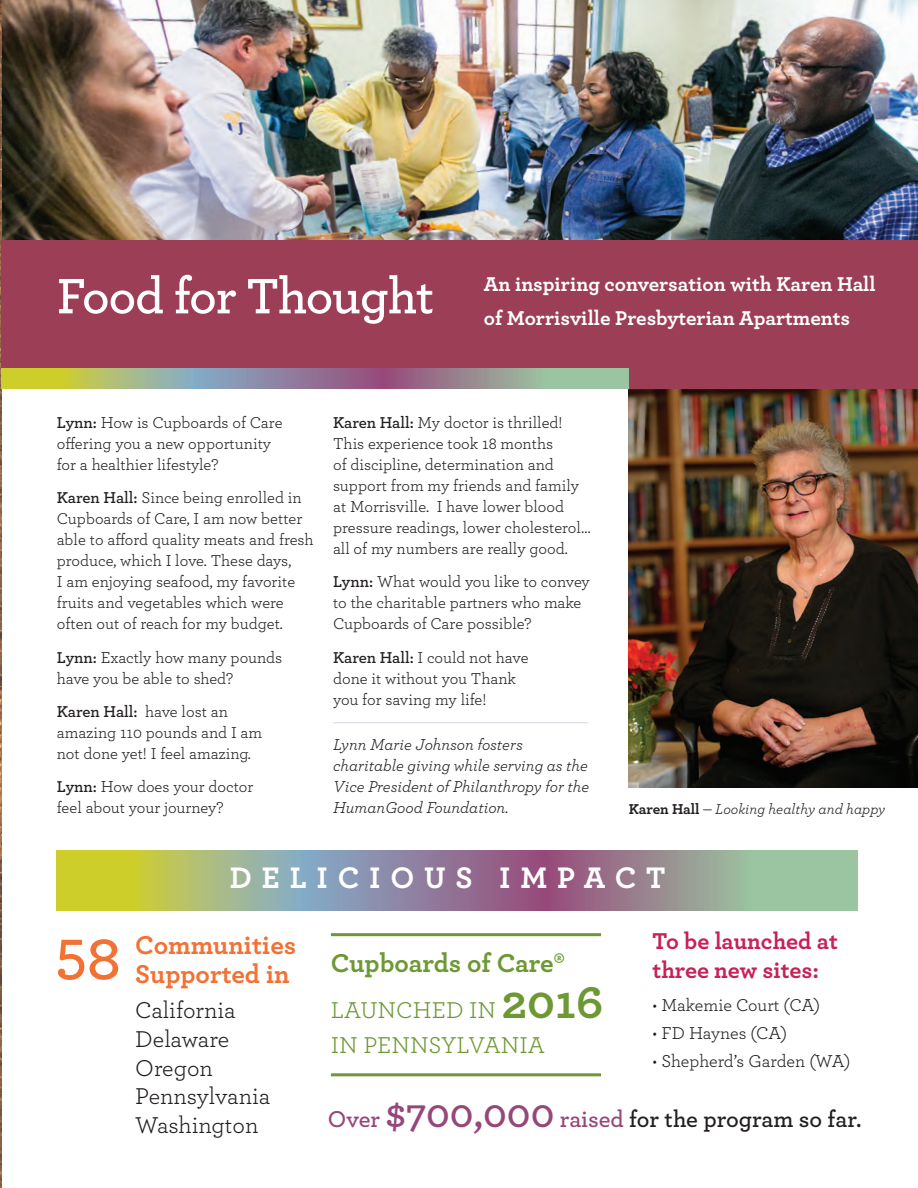
<style>
.page{position:relative;width:918px;height:1188px;background:#fff}
.page>*{position:absolute;margin:0;border:0;box-sizing:border-box;transform-origin:0 0}
.t1{font:60px "Archer Semibold LF";color:#f37133}
.t2{font:600 52.2px "Archer";letter-spacing:-.02em;color:#fff}
.t3{font:700 31.2px "Archer";letter-spacing:.32em;color:#fff}
.t4{font:700 27px/28.8px "Archer";color:#f37133}
.t5{font:700 27px "Archer";letter-spacing:-.005em;color:#6d9834}
.t6{font:24px/28.8px "Archer";color:#231f20}
.t7{font:600 24px "Archer";color:#231f20}
.t8{font:24px/34.8px "Archer";color:#6d9834}
.t9{font:700 24px/28.8px "Archer";color:#c72156}
.t10{font:700 21px/33.2px "Archer";color:#fff}
.t11{font:18px "Archer";letter-spacing:-.01em;color:#231f20}
.t12{font:16.5px/21px "Archer";color:#231f20}
.t13{font:italic 16.5px/21px "Archer";color:#231f20}
.t14{font:italic 15px "Archer";color:#231f20}
.s1{font-weight:600}
.s2{font-weight:700;font-style:normal}
.s3{color:#96477a}
.s4{font-size:42px;color:#96477a}
.s5{font-weight:700;font-size:48px}
</style>
<div class="page">
<img style="left:2px;top:0;width:916px;height:241px">
<img style="left:0;top:0;width:2px;height:1188px">
<hr style="left:333px;top:722px;width:255px;height:1px;background:#dfdce4">
<div style="left:2px;top:241px;width:916px;height:148px;background:#9b3e56"></div>
<img style="left:629px;top:389px;width:289px;height:398px">
<svg style="left:57px;top:850px;width:801px;height:61px;background:#9e9d89"></svg>
<svg style="left:2px;top:368px;width:627px;height:21px;background:#9e9d89"></svg>
<hr style="left:331px;top:933px;width:270px;height:3px;background:#6d9834">
<hr style="left:331px;top:1073px;width:270px;height:3px;background:#6d9834">
<h2 class="t2" style="left:57px;top:257px;width:379px">Food for Thought</h2>
<p class="t10" style="left:484px;top:266px;width:393px">An inspiring conversation with Karen Hall of Morrisville Presbyterian Apartments</p>
<p class="t12" style="left:57px;top:411px;width:227px"><span class="s1">Lynn:</span> How is Cupboards of Care offering you a new opportunity for a healthier lifestyle?</p>
<p class="t12" style="left:57px;top:486px;width:258px"><span class="s1">Karen Hall:</span> Since being enrolled in Cupboards of Care, I am now better able to afford quality meats and fresh produce, which I love. These days,<br>I am enjoying seafood, my favorite fruits and vegetables which were often out of reach for my budget.</p>
<p class="t12" style="left:57px;top:646px;width:227px"><span class="s1">Lynn:</span> Exactly how many pounds have you be able to shed?</p>
<p class="t12" style="left:57px;top:700px;width:207px"><span class="s1">Karen Hall:</span> have lost an amazing 110 pounds and I am not done yet! I feel amazing.</p>
<p class="t12" style="left:57px;top:776px;width:198px"><span class="s1">Lynn:</span> How does your doctor feel about your journey?</p>
<p class="t12" style="left:333px;top:411px;width:259px"><span class="s1">Karen Hall:</span> My doctor is thrilled!<br>This experience took 18 months<br>of discipline, determination and support from my friends and family at Morrisville. I have lower blood pressure readings, lower cholesterol… all of my numbers are really good.</p>
<p class="t12" style="left:333px;top:570px;width:258px"><span class="s1">Lynn:</span> What would you like to convey to the charitable partners who make<br>Cupboards of Care possible?</p>
<p class="t12" style="left:333px;top:646px;width:197px"><span class="s1">Karen Hall:</span> I could not have done it without you Thank you for saving my life!</p>
<p class="t13" style="left:333px;top:733px;width:258px">Lynn Marie Johnson fosters charitable giving while serving as the<br>Vice President of Philanthropy for the<br>HumanGood Foundation.</p>
<p class="t14" style="left:629px;top:799px;width:258px"><span class="s2">Karen Hall</span> — Looking healthy and happy</p>
<h3 class="t3" style="left:230px;top:853px;width:437px">DELICIOUS IMPACT</h3>
<h1 class="t1" style="left:55px;top:922px;width:67px">58</h1>
<h3 class="t9" style="left:653px;top:925px;width:187px">To be launched at three new sites:</h3>
<p class="t11" style="left:653px;top:993px;width:169px">• Makemie Court (CA)</p>
<p class="t11" style="left:653px;top:1021px;width:136px">• FD Haynes (CA)</p>
<p class="t11" style="left:653px;top:1048px;width:199px">• Shepherd’s Garden (WA)</p>
<h3 class="t7" style="left:328px;top:1101px;width:535px"><span class="s3">Over</span> <span class="s4">$700,000</span> <span class="s3">raised</span> for the program so far.</h3>
<h3 class="t4" style="left:135px;top:929px;width:163px">Communities<br>Supported in</h3>
<h3 class="t6" style="left:135px;top:994px;width:137px">California<br>Delaware<br>Oregon<br>Pennsylvania<br>Washington</h3>
<h3 class="t5" style="left:331px;top:942px;width:235px">Cupboards of Care®</h3>
<h3 class="t8" style="left:331px;top:991px;width:274px">LAUNCHED IN <span class="s5">2016<br></span>IN PENNSYLVANIA</h3>
</div>
